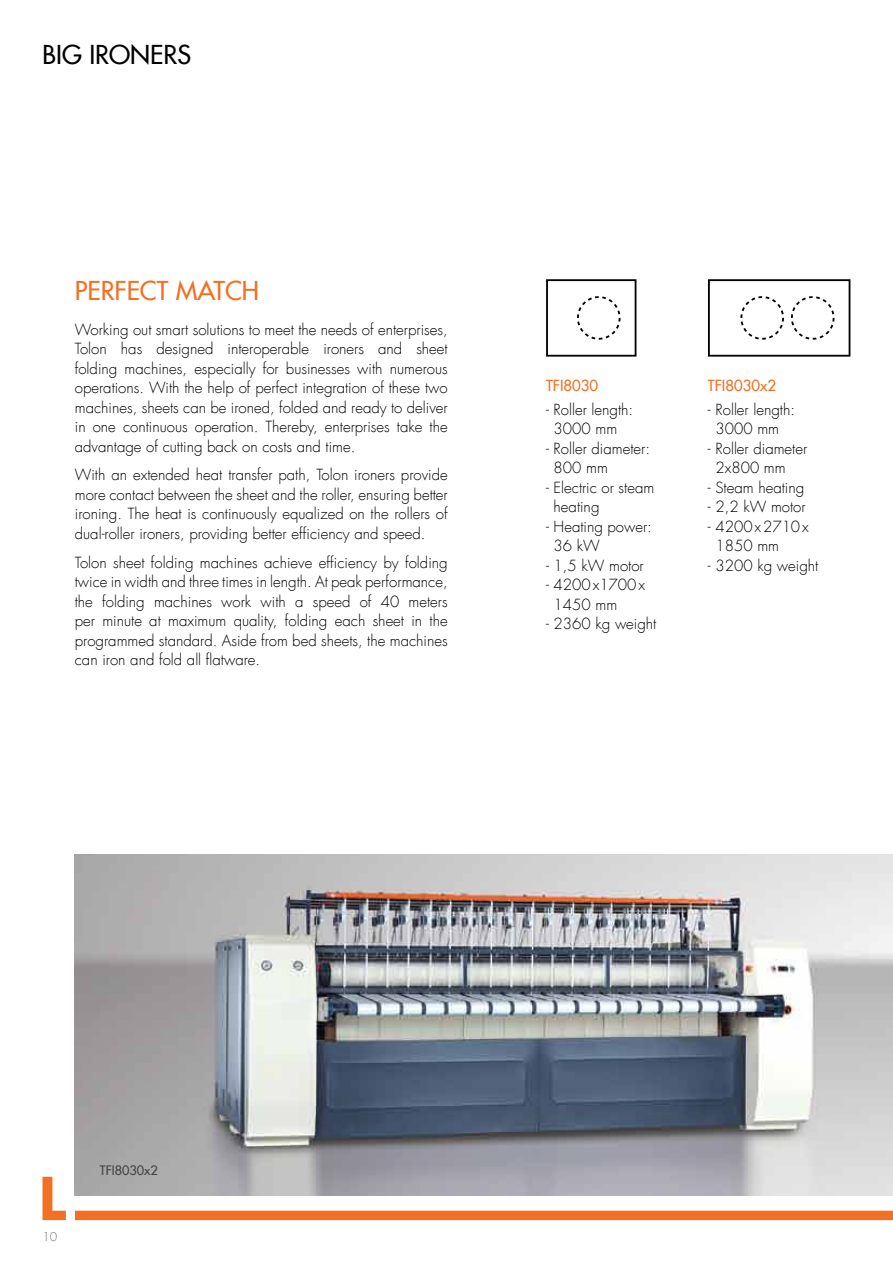
<style>
.page{position:relative;width:893px;height:1263px;background:#fff}
.page>*{position:absolute;margin:0;border:0;box-sizing:border-box;transform-origin:0 0}
.t1{font:500 25.5px "Futura Std";color:#f36f21}
.t2{font:500 25.5px "Futura Std";color:#000}
.t3{font:300 15px/19.5px "Futura Std";color:#000}
.t4{font:500 15px "Futura Std";color:#f36f21}
.t5{font:500 12.75px "Futura Std";color:#414042}
.t6{font:300 12px "Futura LT Pro";color:#6d6e71}
</style>
<div class="page">
<img style="left:75px;top:855px;width:818px;height:322px">
<svg style="left:43px;top:1177px;width:850px;height:43px"></svg>
<svg style="left:708px;top:279px;width:142px;height:78px"></svg>
<svg style="left:546px;top:279px;width:90px;height:78px"></svg>
<h1 class="t2" style="left:43px;top:38px;width:62px">BIG IRONERS</h1>
<h1 class="t1" style="left:75px;top:274px;width:27px">PERFECT</h1>
<h1 class="t1" style="left:176px;top:274px;width:38px">MATCH</h1>
<p class="t3" style="left:75px;top:320px;width:374px;text-align:justify">Working out smart solutions to meet the needs of enterprises, Tolon has designed interoperable ironers and sheet folding machines, especially for businesses with numerous operations. With the help of perfect integration of these two machines, sheets can be ironed, folded and ready to deliver in one continuous operation. Thereby, enterprises take the advantage of cutting back on costs and time.</p>
<p class="t3" style="left:75px;top:466px;width:374px;text-align:justify">With an extended heat transfer path, Tolon ironers provide more contact between the sheet and the roller, ensuring better ironing. The heat is continuously equalized on the rollers of dual-roller ironers, providing better efficiency and speed.</p>
<p class="t3" style="left:75px;top:553px;width:374px;text-align:justify">Tolon sheet folding machines achieve efficiency by folding twice in width and three times in length. At peak performance, the folding machines work with a speed of 40 meters per minute at maximum quality, folding each sheet in the programmed standard. Aside from bed sheets, the machines can iron and fold all flatware.</p>
<p class="t4" style="left:546px;top:376px;width:54px">TFI8030</p>
<p class="t3" style="left:546px;top:400px;width:89px;text-align:center">- Roller length:<br>3000 mm</p>
<p class="t3" style="left:554px;top:439px;width:98px;text-indent:-8px">- Roller diameter:<br>800 mm</p>
<p class="t3" style="left:554px;top:478px;width:102px;text-indent:-8px">- Electric or steam heating</p>
<p class="t3" style="left:554px;top:517px;width:100px;text-indent:-8px">- Heating power:<br>36 kW</p>
<p class="t3" style="left:546px;top:556px;width:99px">- 1,5 kW motor</p>
<p class="t3" style="left:554px;top:576px;width:93px;text-indent:-8px">- 4200x1700x<br>1450 mm</p>
<p class="t3" style="left:546px;top:615px;width:112px">- 2360 kg weight</p>
<p class="t4" style="left:708px;top:376px;width:70px">TFI8030X2</p>
<p class="t3" style="left:708px;top:400px;width:89px;text-align:center">- Roller length:<br>3000 mm</p>
<p class="t3" style="left:715px;top:439px;width:93px;text-indent:-8px">- Roller diameter<br>2x800 mm</p>
<p class="t3" style="left:708px;top:478px;width:98px">- Steam heating</p>
<p class="t3" style="left:708px;top:498px;width:99px">- 2,2 kW motor</p>
<p class="t3" style="left:715px;top:517px;width:95px;text-indent:-8px">- 4200x2710x<br>1850 mm</p>
<p class="t3" style="left:708px;top:556px;width:112px">- 3200 kg weight</p>
<p class="t6" style="left:43px;top:1229px;width:16px">10</p>
<p class="t5" style="left:100px;top:1162px;width:59px">TFI8030X2</p>
</div>
